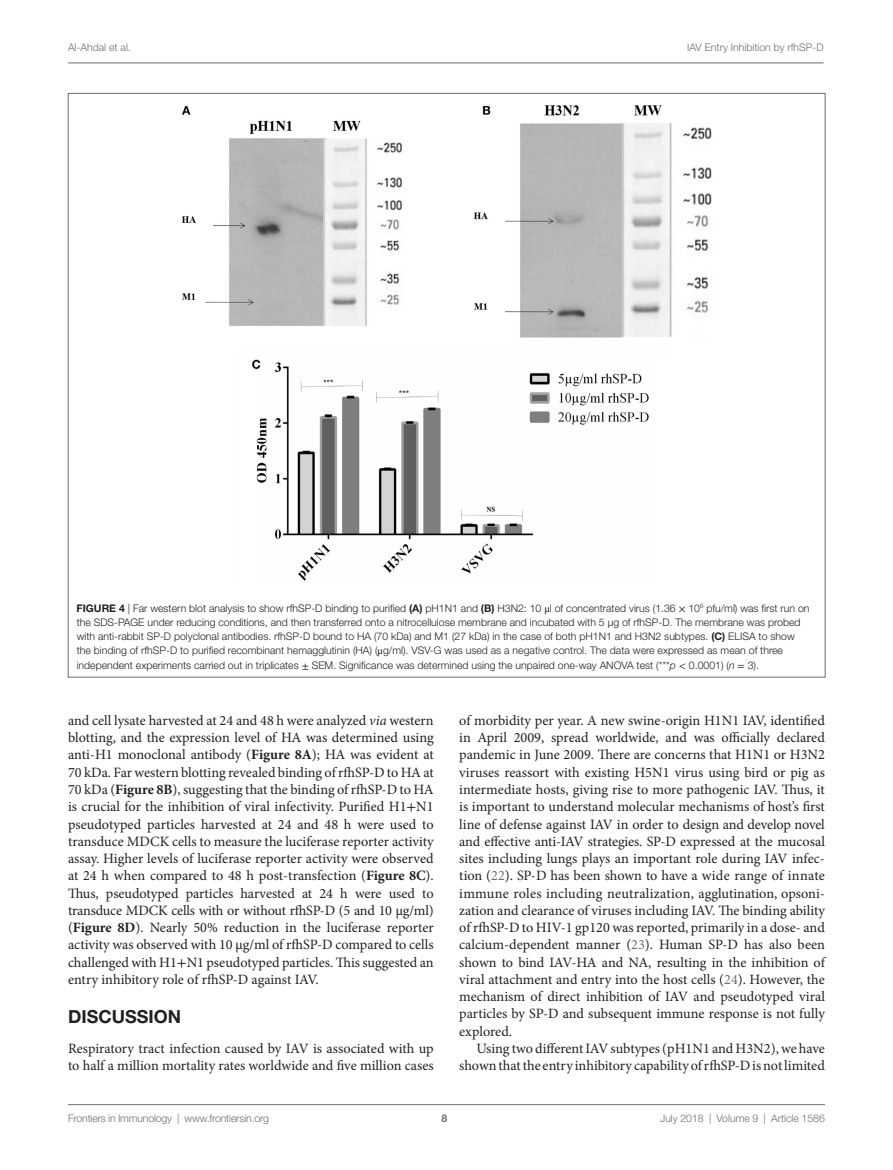
<style>
.page{position:relative;width:893px;height:1170px;background:#fff}
.page>*{position:absolute;margin:0;border:0;box-sizing:border-box;transform-origin:0 0}
.t1{font:700 18px "Helvetica Neue LT Std";color:#231f20}
.t2{font:14.25px/17.2px "Minion Pro";letter-spacing:-.005em;color:#231f20;text-align:justify}
.t3{font:300 10.5px/14.2px "Helvetica Neue LT Std";color:#231f20}
.t4{font:300 10.5px "Helvetica Neue LT Std";color:#6c6d70}
.t5{font:700 10.5px "Helvetica Neue LT Std";color:#6c6d70}
.s1{font-weight:700}
.s2{font-family:"STIX General";font-weight:400}
.s3{font-style:italic}
.s4{font-family:"STIX General"}
.s5{color:#6c6d70}
</style>
<div class="page">
<img style="left:181px;top:105px;width:531px;height:476px">
<hr style="left:68px;top:63px;width:756px;height:1px;background:#6c6d70">
<hr style="left:68px;top:1104px;width:757px;height:1px;background:#6c6d70">
<p class="t4" style="left:68px;top:41px;width:64px">Al-Ahdal et al.</p>
<p class="t4" style="left:687px;top:41px;width:138px">IAV Entry Inhibition by rfhSP-D</p>
<p class="t3" style="left:77px;top:600px;width:734px"><span class="s1">FIG URE 4</span> | Far western blot analysis to show rfhSP-D binding to purified <span class="s1">(A)</span> pH1N1 and <span class="s1">(B)</span> H3N2: 10 <span class="s2">μ</span>l of concentrated virus (1.36 <span class="s2">×</span> 10<sup>6</sup> pfu/ml) was first run on the SDS-PAGE under reducing conditions, and then transferred onto a nitrocellulose membrane and incubated with 5 µg of rfhSP-D. The membrane was probed with anti-rabbit SP-D polyclonal antibodies. rfhSP-D bound to HA (70 kDa) and M1 (27 kDa) in the case of both pH1N1 and H3N2 subtypes. <span class="s1">(C)</span> ELISA to show the binding of rfhSP-D to purified recombinant hemagglutinin (HA) (<span class="s2">μ</span>g/ml). VSV-G was used as a negative control. The data were expressed as mean of three independent experiments carried out in triplicates <span class="s2">±</span> SEM. Significance was determined using the unpaired one-way ANOVA test (***<span class="s3">p</span> <span class="s2">&lt;</span> 0.0001) (<span class="s3">n</span> <span class="s2">=</span> 3).</p>
<p class="t2" style="left:68px;top:711px;width:367px">and cell lysate harvested at 24 and 48 h were analyzed <span class="s3">via</span> western blotting, and the expression level of HA was determined using anti-H1 monoclonal antibody (<span class="s1">Figure 8A</span>); HA was evident at 70 kDa. Far western blotting revealed binding of rfhSP-D to HA at 70 kDa (<span class="s1">Figure 8B</span>), suggesting that the binding of rfhSP-D to HA is crucial for the inhibition of viral infectivity. Purified H1<span class="s4">+</span>N1 pseudotyped particles harvested at 24 and 48 h were used to transduce MDCK cells to measure the luciferase reporter activity assay. Higher levels of luciferase reporter activity were observed at 24 h when compared to 48 h post-transfection (<span class="s1">Figure 8C</span>).<br>Thus, pseudotyped particles harvested at 24 h were used to transduce MDCK cells with or without rfhSP-D (5 and 10 µg/ml) (<span class="s1">Figure 8D</span>). Nearly 50% reduction in the luciferase reporter activity was observed with 10 µg/ml of rfhSP-D compared to cells challenged with H1<span class="s4">+</span>N1 pseudotyped particles. This suggested an entry inhibitory role of rfhSP-D against IAV.</p>
<p class="t1" style="left:68px;top:1005px;width:112px">DISCUSSION</p>
<p class="t2" style="left:68px;top:1039px;width:367px">Respiratory tract infection caused by IAV is associated with up to half a million mortality rates worldwide and five million cases</p>
<p class="t2" style="left:459px;top:711px;width:367px">of morbidity per year. A new swine-origin H1N1 IAV, identified in April 2009, spread worldwide, and was officially declared pandemic in June 2009. There are concerns that H1N1 or H3N2 viruses reassort with existing H5N1 virus using bird or pig as intermediate hosts, giving rise to more pathogenic IAV. Thus, it is important to understand molecular mechanisms of host’s first line of defense against IAV in order to design and develop novel and effective anti-IAV strategies. SP-D expressed at the mucosal sites including lungs plays an important role during IAV infec&shy;tion (<span class="s5">22</span>). SP-D has been shown to have a wide range of innate immune roles including neutralization, agglutination, opsoni&shy;zation and clearance of viruses including IAV. The binding ability of rfhSP-D to HIV-1 gp120 was reported, primarily in a dose- and calcium-dependent manner (<span class="s5">23</span>). Human SP-D has also been shown to bind IAV-HA and NA, resulting in the inhibition of viral attachment and entry into the host cells (<span class="s5">24</span>). However, the mechanism of direct inhibition of IAV and pseudotyped viral particles by SP-D and subsequent immune response is not fully explored.</p>
<p class="t2" style="left:459px;top:1039px;width:367px;text-align:right">Using two different IAV subtypes (pH1N1 and H3N2), we have shown that the entry inhibitory capability of rfhSP-D is not limited</p>
<p class="t4" style="left:68px;top:1111px;width:203px">Frontiers in Immunology | www.frontiersin.org</p>
<p class="t4" style="left:660px;top:1111px;width:166px">July 2018 | Volume 9 | Article 1586</p>
<p class="t5" style="left:441px;top:1111px;width:7px">8</p>
</div>
